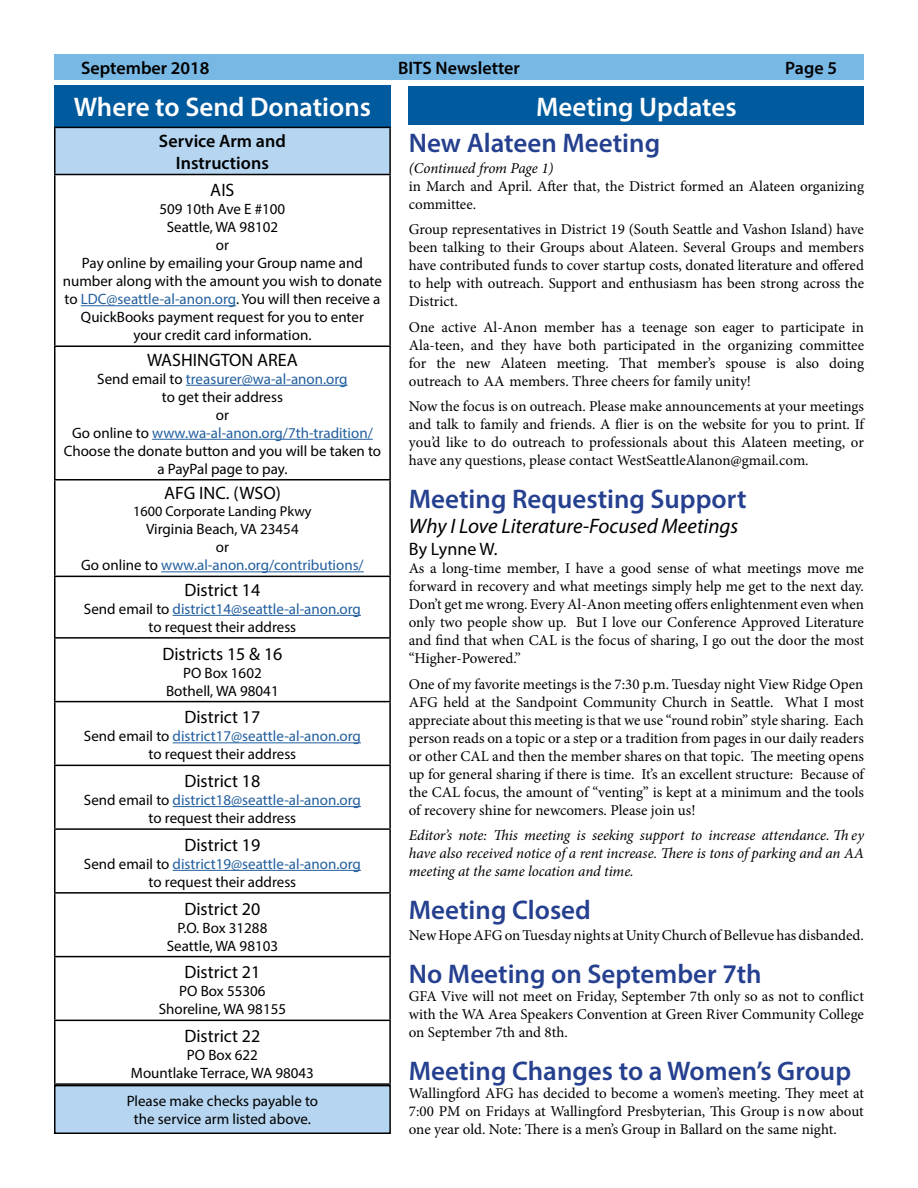
<style>
.page{position:relative;width:918px;height:1188px;background:#fff}
.page>*{position:absolute;margin:0;border:0;box-sizing:border-box;transform-origin:0 0}
.t1{font:600 27px "Myriad Pro";color:#25408f}
.t2{font:600 27px "Myriad Pro";color:#fff}
.t3{font:italic 21px "Myriad Pro";color:#000}
.t4{font:18px "Myriad Pro";color:#000}
.t5{font:600 18px/21.6px "Myriad Pro";color:#000;text-align:center}
.t6{font:15px/18px "Minion Pro";color:#000;text-align:justify}
.t7{font:15px/18px "Myriad Pro";color:#000;text-align:center}
.t8{font:italic 15px/18px "Minion Pro";letter-spacing:-.01em;color:#000;text-align:justify}
.t9{font:14.25px "Myriad Pro";color:#000}
.s1{color:#215e9e}
</style>
<div class="page">
<div style="left:54px;top:86px;width:337px;height:41px;background:#005b9e"></div>
<div style="left:55px;top:127px;width:335px;height:48px;background:#b6d5f0"></div>
<hr style="left:54px;top:127px;width:337px;height:1px;background:#000">
<hr style="left:54px;top:128px;width:2px;height:46px;background:#000">
<hr style="left:389px;top:128px;width:2px;height:46px;background:#000">
<hr style="left:54px;top:174px;width:337px;height:1px;background:#000">
<hr style="left:54px;top:175px;width:2px;height:171px;background:#000">
<hr style="left:389px;top:175px;width:2px;height:171px;background:#000">
<hr style="left:54px;top:346px;width:337px;height:1px;background:#000">
<hr style="left:54px;top:347px;width:2px;height:132px;background:#000">
<hr style="left:389px;top:347px;width:2px;height:132px;background:#000">
<hr style="left:54px;top:479px;width:337px;height:2px;background:#000">
<hr style="left:54px;top:481px;width:2px;height:95px;background:#000">
<hr style="left:389px;top:481px;width:2px;height:95px;background:#000">
<hr style="left:54px;top:576px;width:337px;height:1px;background:#000">
<hr style="left:54px;top:577px;width:2px;height:60px;background:#000">
<hr style="left:389px;top:577px;width:2px;height:60px;background:#000">
<hr style="left:54px;top:637px;width:337px;height:2px;background:#000">
<hr style="left:54px;top:639px;width:2px;height:62px;background:#000">
<hr style="left:389px;top:639px;width:2px;height:62px;background:#000">
<hr style="left:54px;top:701px;width:337px;height:1px;background:#000">
<hr style="left:54px;top:702px;width:2px;height:63px;background:#000">
<hr style="left:389px;top:702px;width:2px;height:63px;background:#000">
<hr style="left:54px;top:765px;width:337px;height:1px;background:#000">
<hr style="left:54px;top:766px;width:2px;height:62px;background:#000">
<hr style="left:389px;top:766px;width:2px;height:62px;background:#000">
<hr style="left:54px;top:828px;width:337px;height:2px;background:#000">
<hr style="left:54px;top:830px;width:2px;height:62px;background:#000">
<hr style="left:389px;top:830px;width:2px;height:62px;background:#000">
<hr style="left:54px;top:892px;width:337px;height:2px;background:#000">
<hr style="left:54px;top:894px;width:2px;height:62px;background:#000">
<hr style="left:389px;top:894px;width:2px;height:62px;background:#000">
<hr style="left:54px;top:956px;width:337px;height:1px;background:#000">
<hr style="left:54px;top:957px;width:2px;height:63px;background:#000">
<hr style="left:389px;top:957px;width:2px;height:63px;background:#000">
<hr style="left:54px;top:1020px;width:337px;height:1px;background:#000">
<hr style="left:54px;top:1021px;width:2px;height:62px;background:#000">
<hr style="left:389px;top:1021px;width:2px;height:62px;background:#000">
<hr style="left:54px;top:1083px;width:337px;height:2px;background:#000">
<hr style="left:81px;top:305px;width:155px;height:1px;background:#215e9e">
<hr style="left:186px;top:385px;width:162px;height:1px;background:#215e9e">
<hr style="left:152px;top:439px;width:221px;height:1px;background:#215e9e">
<hr style="left:161px;top:571px;width:203px;height:1px;background:#215e9e">
<hr style="left:173px;top:615px;width:188px;height:1px;background:#215e9e">
<hr style="left:173px;top:742px;width:188px;height:1px;background:#215e9e">
<hr style="left:173px;top:806px;width:188px;height:1px;background:#215e9e">
<hr style="left:173px;top:870px;width:188px;height:1px;background:#215e9e">
<div style="left:55px;top:1086px;width:335px;height:47px;background:#b6d5f0"></div>
<div style="left:54px;top:1085px;width:337px;height:49px;border:2px solid #000"></div>
<div style="left:54px;top:54px;width:810px;height:26px;background:#78b8e5"></div>
<div style="left:409px;top:86px;width:455px;height:39px;background:#005b9e"></div>
<p class="t5" style="left:81px;top:56px;width:130px">September 2018</p>
<p class="t5" style="left:398px;top:56px;width:123px">BITS Newsletter</p>
<p class="t5" style="left:785px;top:56px;width:53px">Page 5</p>
<h1 class="t2" style="left:536px;top:90px;width:202px">Meeting Updates</h1>
<h1 class="t1" style="left:409px;top:126px;width:253px">New Alateen Meeting</h1>
<p class="t8" style="left:409px;top:159px;width:146px">(Continued from Page 1)</p>
<p class="t6" style="left:409px;top:177px;width:457px">in March and April. After that, the District formed an Alateen organizing committee.</p>
<p class="t6" style="left:409px;top:221px;width:457px">Group representatives in District 19 (South Seattle and Vashon Island) have been talking to their Groups about Alateen. Several Groups and members have contributed funds to cover startup costs, donated literature and offered to help with outreach. Support and enthusiasm has been strong across the District.</p>
<p class="t6" style="left:409px;top:318px;width:457px">One active Al-Anon member has a teenage son eager to participate in Ala-teen, and they have both participated in the organizing committee for the new Alateen meeting. That member’s spouse is also doing outreach to AA members. Three cheers for family unity!</p>
<p class="t6" style="left:409px;top:398px;width:457px">Now the focus is on outreach. Please make announcements at your meetings and talk to family and friends. A flier is on the website for you to print. If you’d like to do outreach to professionals about this Alateen meeting, or have any questions, please contact WestSeattleAlanon@gmail.com.</p>
<h1 class="t1" style="left:409px;top:482px;width:339px">Meeting Requesting Support</h1>
<h2 class="t3" style="left:409px;top:513px;width:331px">Why I Love Literature-Focused Meetings</h2>
<p class="t4" style="left:409px;top:538px;width:90px">By Lynne W.</p>
<p class="t6" style="left:409px;top:560px;width:457px">As a long-time member, I have a good sense of what meetings move me forward in recovery and what meetings simply help me get to the next day.<br>Don’t get me wrong. Every Al-Anon meeting offers enlightenment even when only two people show up. But I love our Conference Approved Literature and find that when CAL is the focus of sharing, I go out the door the most “Higher-Powered.”</p>
<p class="t6" style="left:409px;top:675px;width:457px">One of my favorite meetings is the 7:30 p.m. Tuesday night View Ridge Open AFG held at the Sandpoint Community Church in Seattle. What I most appreciate about this meeting is that we use “round robin” style sharing. Each person reads on a topic or a step or a tradition from pages in our daily readers or other CAL and then the member shares on that topic. The meeting opens up for general sharing if there is time. It’s an excellent structure: Because of the CAL focus, the amount of “venting” is kept at a minimum and the tools of recovery shine for newcomers. Please join us!</p>
<p class="t8" style="left:409px;top:826px;width:457px">Editor’s note: This meeting is seeking support to increase attendance. Th ey have also received notice of a rent increase. There is tons of parking and an AA meeting at the same location and time.</p>
<h1 class="t1" style="left:409px;top:893px;width:184px">Meeting Closed</h1>
<p class="t6" style="left:409px;top:926px;width:456px">New Hope AFG on Tuesday nights at Unity Church of Bellevue has disbanded.</p>
<h1 class="t1" style="left:409px;top:957px;width:354px">No Meeting on September 7th</h1>
<p class="t6" style="left:409px;top:987px;width:457px">GFA Vive will not meet on Friday, September 7th only so as not to conflict with the WA Area Speakers Convention at Green River Community College on September 7th and 8th.</p>
<h1 class="t1" style="left:409px;top:1053px;width:444px">Meeting Changes to a Women’s Group</h1>
<p class="t6" style="left:409px;top:1084px;width:457px">Wallingford AFG has decided to become a women’s meeting. They meet at 7:00 PM on Fridays at Wallingford Presbyterian, This Group is now about one year old. Note: There is a men’s Group in Ballard on the same night.</p>
<h1 class="t2" style="left:74px;top:90px;width:299px">Where to Send Donations</h1>
<p class="t5" style="left:159px;top:130px;width:128px">Service Arm and<br>Instructions</p>
<p class="t4" style="left:210px;top:179px;width:26px">AIS</p>
<p class="t7" style="left:63px;top:200px;width:321px">509 10th Ave E #100<br>Seattle, WA 98102<br>or<br>Pay online by emailing your Group name and number along with the amount you wish to donate to <span class="s1">LDC@seattle-al-anon.org</span>. You will then receive a<br>QuickBooks payment request for you to enter<br>your credit card information.</p>
<p class="t4" style="left:147px;top:349px;width:152px">WASHINGTON AREA</p>
<p class="t7" style="left:64px;top:369px;width:319px">Send email to <span class="s1">treasurer@wa-al-anon.org<br></span>to get their address<br>or<br>Go online to <span class="s1">www.wa-al-anon.org/7th-tradition/<br></span>Choose the donate button and you will be taken to a PayPal page to pay.</p>
<p class="t4" style="left:164px;top:482px;width:118px">AFG INC. (WSO)</p>
<p class="t9" style="left:133px;top:503px;width:180px">1600 Corporate Landing Pkwy</p>
<p class="t7" style="left:81px;top:520px;width:284px">Virginia Beach, VA 23454<br>or<br>Go online to <span class="s1">www.al-anon.org/contributions/</span></p>
<p class="t4" style="left:184px;top:579px;width:77px">District 14</p>
<p class="t7" style="left:84px;top:600px;width:279px">Send email to <span class="s1">district14@seattle-al-anon.org </span>to request their address</p>
<p class="t4" style="left:162px;top:642px;width:122px">Districts 15 &amp; 16</p>
<p class="t7" style="left:166px;top:663px;width:114px">PO Box 1602<br>Bothell, WA 98041</p>
<p class="t4" style="left:184px;top:706px;width:77px">District 17</p>
<p class="t7" style="left:84px;top:727px;width:279px">Send email to <span class="s1">district17@seattle-al-anon.org </span>to request their address</p>
<p class="t4" style="left:184px;top:770px;width:77px">District 18</p>
<p class="t7" style="left:84px;top:791px;width:279px">Send email to <span class="s1">district18@seattle-al-anon.org </span>to request their address</p>
<p class="t4" style="left:184px;top:834px;width:77px">District 19</p>
<p class="t7" style="left:84px;top:855px;width:279px">Send email to <span class="s1">district19@seattle-al-anon.org </span>to request their address</p>
<p class="t4" style="left:184px;top:897px;width:77px">District 20</p>
<p class="t7" style="left:167px;top:918px;width:113px">P.O. Box 31288<br>Seattle, WA 98103</p>
<p class="t4" style="left:184px;top:961px;width:77px">District 21</p>
<p class="t7" style="left:159px;top:982px;width:129px">PO Box 55306<br>Shoreline, WA 98155</p>
<p class="t4" style="left:184px;top:1025px;width:77px">District 22</p>
<p class="t7" style="left:131px;top:1046px;width:185px">PO Box 622<br>Mountlake Terrace, WA 98043</p>
<p class="t7" style="left:127px;top:1092px;width:193px">Please make checks payable to the service arm listed above.</p>
</div>
